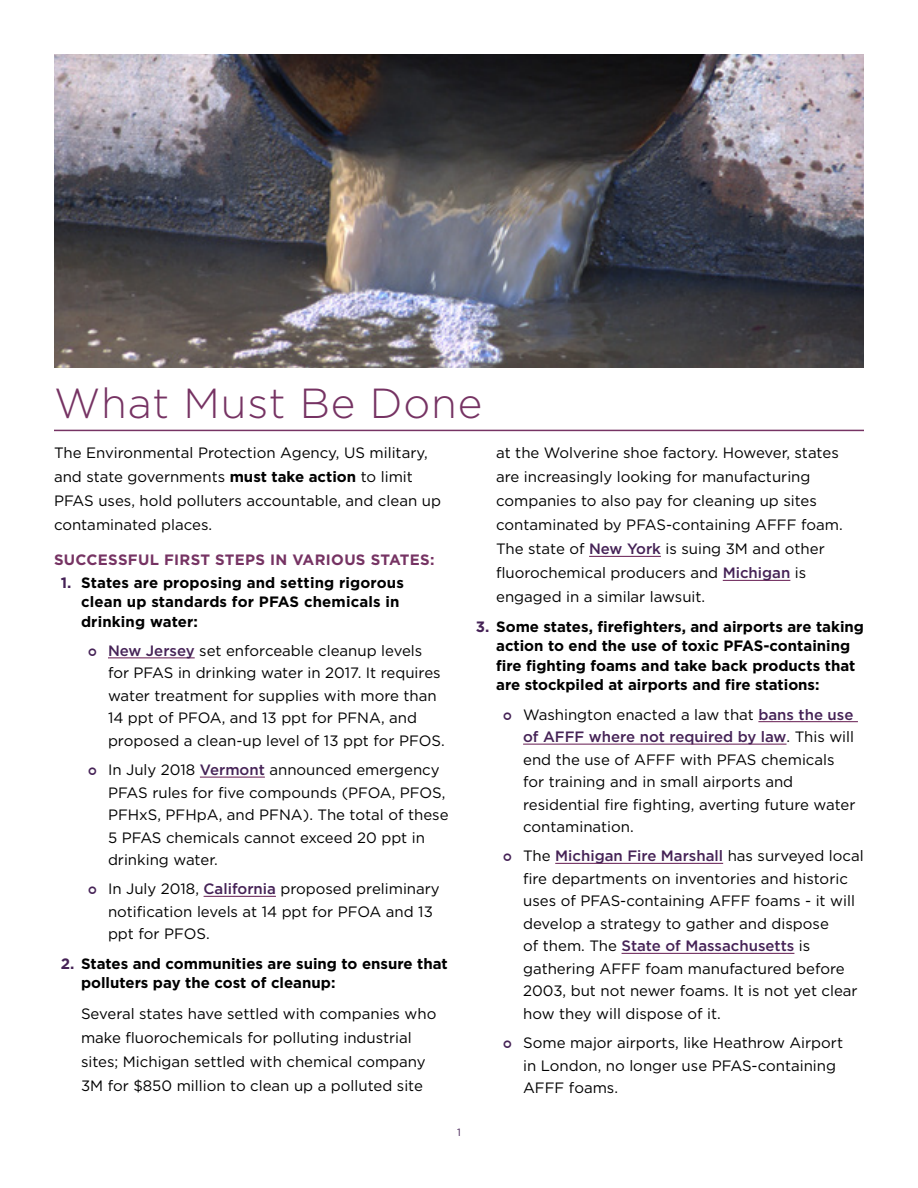
<style>
.page{position:relative;width:918px;height:1188px;background:#fff}
.page>*{position:absolute;margin:0;border:0;box-sizing:border-box;transform-origin:0 0}
.t1{font:300 42px "Gotham";letter-spacing:.02em;color:#763363}
.t2{font:15px/22.5px "Gotham";color:#000}
.t3{font:700 15px/19.5px "Gotham";color:#000}
.t4{font:700 15px "Gotham";letter-spacing:.02em;color:#763363}
.t5{font:10.5px "Gotham";color:#452256}
.s1{font-weight:700}
.s2{color:#452256}
.s3{font-weight:500;color:#452256}
</style>
<div class="page">
<hr style="left:54px;top:430px;width:810px;height:1px;background:#763363">
<hr style="left:108px;top:657px;width:87px;height:1px;background:#763363">
<hr style="left:200px;top:777px;width:65px;height:1px;background:#763363">
<hr style="left:204px;top:896px;width:72px;height:1px;background:#763363">
<hr style="left:589px;top:556px;width:72px;height:1px;background:#763363">
<hr style="left:723px;top:580px;width:67px;height:1px;background:#763363">
<hr style="left:758px;top:721px;width:100px;height:1px;background:#763363">
<hr style="left:523px;top:744px;width:264px;height:1px;background:#763363">
<hr style="left:555px;top:863px;width:168px;height:1px;background:#763363">
<hr style="left:622px;top:953px;width:172px;height:1px;background:#763363">
<img style="left:54px;top:54px;width:810px;height:313px">
<h1 class="t1" style="left:54px;top:380px;width:430px">What Must Be Done</h1>
<p class="t2" style="left:54px;top:441px;width:388px;line-height:24px">The Environmental Protection Agency, US military, and state governments <span class="s1">must take action</span> to limit PFAS uses, hold polluters accountable, and clean up contaminated places.</p>
<p class="t4" style="left:54px;top:551px;width:382px">SUCCESSFUL FIRST STEPS IN VARIOUS STATES:</p>
<p class="t3" style="left:81px;top:572px;width:324px;text-indent:-20px"><span class="s2">1.</span> States are proposing and setting rigorous clean up standards for PFAS chemicals in drinking water:</p>
<p class="t2" style="left:108px;top:639px;width:338px"><span class="s3">New Jersey</span> set enforceable cleanup levels for PFAS in drinking water in 2017. It requires water treatment for supplies with more than 14 ppt of PFOA, and 13 ppt for PFNA, and proposed a clean-up level of 13 ppt for PFOS.</p>
<p class="t2" style="left:108px;top:758px;width:342px">In July 2018 <span class="s3">Vermont</span> announced emergency PFAS rules for five compounds (PFOA, PFOS, PFHxS, PFHpA, and PFNA). The total of these 5 PFAS chemicals cannot exceed 20 ppt in drinking water.</p>
<p class="t2" style="left:108px;top:878px;width:333px">In July 2018, <span class="s3">California</span> proposed preliminary notification levels at 14 ppt for PFOA and 13 ppt for PFOS.</p>
<p class="t3" style="left:81px;top:953px;width:368px;text-indent:-20px"><span class="s2">2.</span> States and communities are suing to ensure that polluters pay the cost of cleanup:</p>
<p class="t2" style="left:81px;top:1002px;width:357px;line-height:24px">Several states have settled with companies who make fluorochemicals for polluting industrial sites; Michigan settled with chemical company 3M for $850 million to clean up a polluted site</p>
<p class="t2" style="left:496px;top:441px;width:348px;line-height:24px">at the Wolverine shoe factory. However, states are increasingly looking for manufacturing companies to also pay for cleaning up sites contaminated by PFAS-containing AFFF foam.<br>The state of <span class="s3">New York</span> is suing 3M and other fluorochemical producers and <span class="s3">Michigan</span> is engaged in a similar lawsuit.</p>
<p class="t3" style="left:496px;top:616px;width:369px;text-indent:-20px"><span class="s2">3.</span> Some states, firefighters, and airports are taking action to end the use of toxic PFAS-containing fire fighting foams and take back products that are stockpiled at airports and fire stations:</p>
<p class="t2" style="left:523px;top:703px;width:334px">Washington enacted a law that <span class="s3">bans the use of AFFF where not required by law</span>. This will end the use of AFFF with PFAS chemicals for training and in small airports and residential fire fighting, averting future water contamination.</p>
<p class="t2" style="left:523px;top:845px;width:342px">The <span class="s3">Michigan Fire Marshall</span> has surveyed local fire departments on inventories and historic uses of PFAS-containing AFFF foams - it will develop a strategy to gather and dispose<br>of them. The <span class="s3">State of Massachusetts</span> is gathering AFFF foam manufactured before 2003, but not newer foams. It is not yet clear how they will dispose of it.</p>
<p class="t2" style="left:523px;top:1031px;width:321px">Some major airports, like Heathrow Airport in London, no longer use PFAS-containing<br>AFFF foams.</p>
<p class="t5" style="left:457px;top:1127px;width:5px">1</p>
</div>
